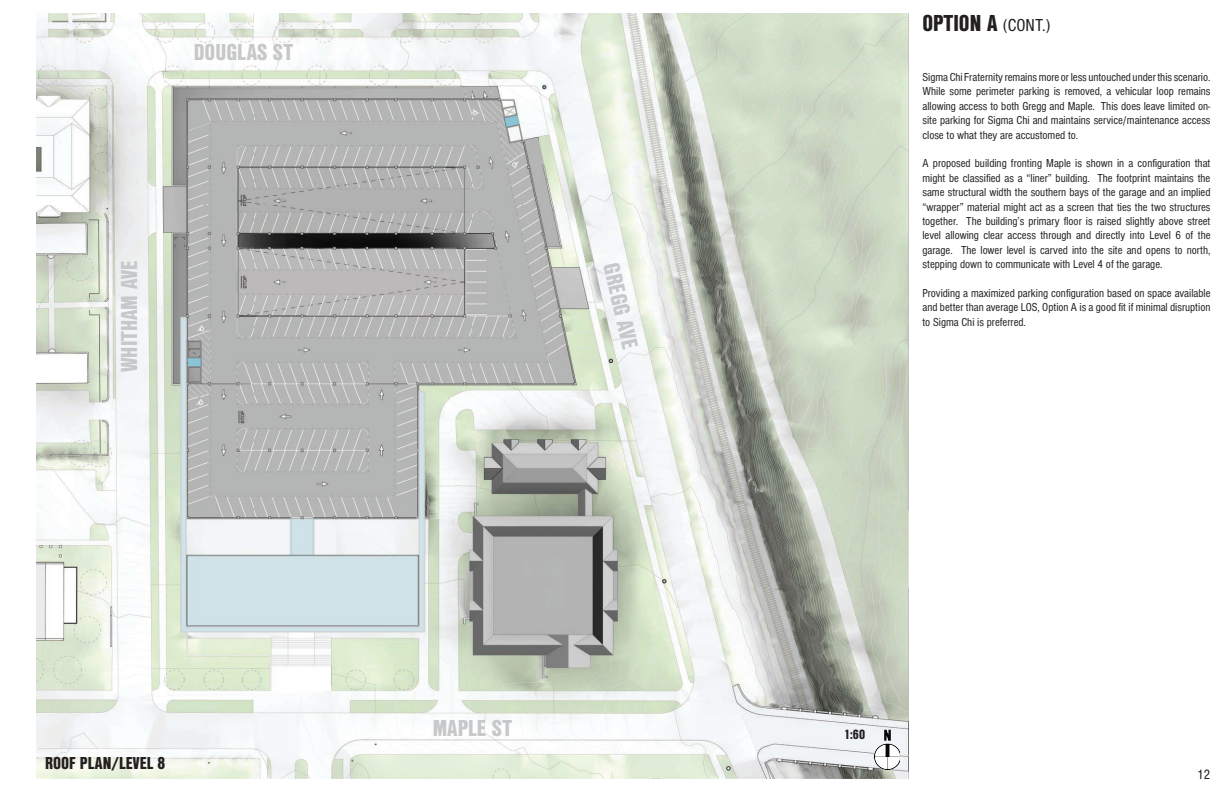
<style>
.page{position:relative;width:1224px;height:792px;background:#fff}
.page>*{position:absolute;margin:0;border:0;box-sizing:border-box;transform-origin:0 0}
.t1{font:24px "Nimbus San D Bla Con";color:#c7c8ca}
.t2{font:24px "Nimbus San D Bla Con";color:#231f20}
.t3{font:18px "Nimbus San D Bla Con";color:#231f20}
.t4{font:14px "Nimbus San D Bla Con";color:#231f20}
.t5{font:14px "Nimbus San D Reg Con";color:#231f20}
.t6{font:12px/14.4px "Nimbus San D Reg Con";color:#231f20;text-align:justify}
.s1{font-family:"Nimbus San D Reg Con";font-size:18px}
</style>
<div class="page">
<img style="left:36px;top:14px;width:873px;height:764px">
<img style="left:874px;top:729px;width:26px;height:40px">
<h1 class="t1" style="left:194px;top:39px;width:101px">DOUGLAS ST</h1>
<h1 class="t1" style="left:116px;top:372px;width:113px;rotate:-90deg">WHITHAM AVE</h1>
<h1 class="t1" style="left:624px;top:261px;width:89px;rotate:77deg">GREGG AVE</h1>
<h2 class="t3" style="left:45px;top:753px;width:122px">ROOF PLAN/LEVEL 8</h2>
<h1 class="t1" style="left:433px;top:714px;width:81px">MAPLE ST</h1>
<h1 class="t2" style="left:922px;top:10px;width:129px">OPTION A <span class="s1">(CONT.)</span></h1>
<p class="t6" style="left:922px;top:70px;width:290px">Sigma Chi Fraternity remains more or less untouched under this scenario.<br>While some perimeter parking is removed, a vehicular loop remains allowing access to both Gregg and Maple. This does leave limited on&shy;site parking for Sigma Chi and maintains service/maintenance access close to what they are accustomed to.</p>
<p class="t6" style="left:922px;top:157px;width:290px">A proposed building fronting Maple is shown in a configuration that might be classified as a “liner” building. The footprint maintains the same structural width the southern bays of the garage and an implied “wrapper” material might act as a screen that ties the two structures together. The building’s primary floor is raised slightly above street level allowing clear access through and directly into Level 6 of the garage. The lower level is carved into the site and opens to north, stepping down to communicate with Level 4 of the garage.</p>
<p class="t6" style="left:922px;top:286px;width:290px">Providing a maximized parking configuration based on space available and better than average LOS, Option A is a good fit if minimal disruption to Sigma Chi is preferred.</p>
<p class="t4" style="left:844px;top:727px;width:22px">1:60</p>
<p class="t5" style="left:1197px;top:766px;width:15px">12</p>
</div>
